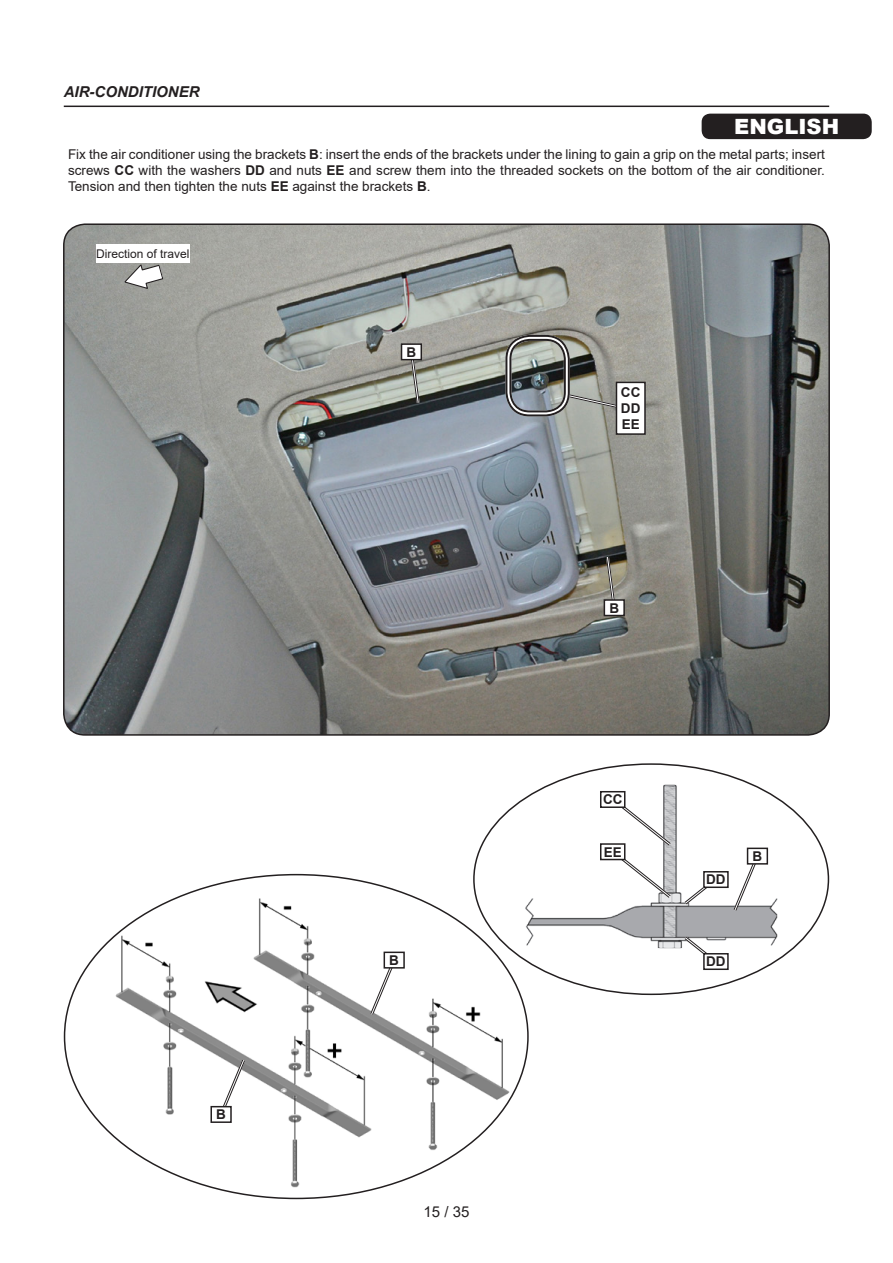
<style>
.page{position:relative;width:893px;height:1263px;background:#fff}
.page>*{position:absolute;margin:0;border:0;box-sizing:border-box;transform-origin:0 0}
.t1{font:900 21px "Arial";color:#fff}
.t2{font:italic 700 15px "Arial";color:#231f20}
.t3{font:15px "Arial";color:#231f20}
.t4{font:13.5px/16.2px "Arial";color:#231f20;text-align:justify}
.t5{font:700 13.5px "Arial";color:#231f20}
.t6{font:12px "Arial";color:#231f20}
.s1{font-weight:700}
</style>
<div class="page">
<hr style="left:64px;top:106px;width:765px;height:1px;background:#231f20">
<div style="left:702px;top:114px;width:170px;height:25px;background:#231f20;border-radius:9px"></div>
<img style="left:64px;top:226px;width:765px;height:508px">
<svg style="left:408px;top:360px;width:14px;height:46px"></svg>
<svg style="left:563px;top:392px;width:53px;height:20px"></svg>
<svg style="left:604px;top:554px;width:14px;height:45px"></svg>
<div style="left:401px;top:344px;width:20px;height:16px;background:#fff"></div>
<div style="left:401px;top:343px;width:21px;height:17px;border:2px solid #231f20"></div>
<div style="left:616px;top:382px;width:29px;height:52px;background:#fff"></div>
<div style="left:616px;top:382px;width:30px;height:53px;border:2px solid #231f20"></div>
<div style="left:604px;top:600px;width:20px;height:15px;background:#fff"></div>
<div style="left:604px;top:599px;width:21px;height:17px;border:2px solid #231f20"></div>
<div style="left:505px;top:335px;width:65px;height:81px;border:6px solid #fff;border-radius:21px"></div>
<div style="left:505px;top:335px;width:65px;height:81px;border:2px solid #231f20;border-radius:23px"></div>
<div style="left:509px;top:339px;width:57px;height:73px;border:2px solid #231f20;border-radius:19px"></div>
<div style="left:96px;top:244px;width:94px;height:18px;background:#fff"></div>
<svg style="left:121px;top:262px;width:44px;height:32px"></svg>
<img style="left:525px;top:785px;width:252px;height:163px">
<svg style="left:731px;top:852px;width:30px;height:62px"></svg>
<svg style="left:681px;top:875px;width:38px;height:32px"></svg>
<svg style="left:681px;top:934px;width:38px;height:20px"></svg>
<svg style="left:607px;top:793px;width:67px;height:108px"></svg>
<div style="left:748px;top:848px;width:19px;height:16px;background:#fff"></div>
<div style="left:747px;top:847px;width:21px;height:18px;border:2px solid #231f20"></div>
<div style="left:601px;top:792px;width:24px;height:15px;background:#fff"></div>
<div style="left:600px;top:791px;width:25px;height:17px;border:2px solid #231f20"></div>
<div style="left:704px;top:872px;width:24px;height:15px;background:#fff"></div>
<div style="left:703px;top:871px;width:26px;height:17px;border:2px solid #231f20"></div>
<div style="left:703px;top:953px;width:26px;height:17px;border:2px solid #231f20"></div>
<div style="left:601px;top:844px;width:24px;height:15px;background:#fff"></div>
<div style="left:600px;top:843px;width:25px;height:17px;border:2px solid #231f20"></div>
<img style="left:108px;top:893px;width:409px;height:305px">
<svg style="left:368px;top:956px;width:30px;height:62px"></svg>
<svg style="left:217px;top:1056px;width:31px;height:62px"></svg>
<div style="left:384px;top:952px;width:20px;height:16px;background:#fff"></div>
<div style="left:384px;top:951px;width:21px;height:17px;border:2px solid #231f20"></div>
<div style="left:211px;top:1107px;width:20px;height:15px;background:#fff"></div>
<div style="left:210px;top:1106px;width:22px;height:17px;border:2px solid #231f20"></div>
<p class="t2" style="left:64px;top:82px;width:137px">AIR-CONDITIONER</p>
<h1 class="t1" style="left:734px;top:111px;width:106px">ENGLISH</h1>
<p class="t4" style="left:68px;top:146px;width:758px">Fix the air conditioner using the brackets <span class="s1">B</span>: insert the ends of the brackets under the lining to gain a grip on the metal parts; insert screws <span class="s1">CC</span> with the washers <span class="s1">DD</span> and nuts <span class="s1">EE</span> and screw them into the threaded sockets on the bottom of the air conditioner.<br>Tension and then tighten the nuts <span class="s1">EE</span> against the brackets <span class="s1">B</span>.</p>
<p class="t6" style="left:96px;top:245px;width:95px">Direction of travel</p>
<p class="t5" style="left:216px;top:1105px;width:11px">B</p>
<p class="t5" style="left:407px;top:343px;width:11px">B</p>
<p class="t5" style="left:389px;top:951px;width:11px">B</p>
<p class="t3" style="left:424px;top:1201px;width:47px">15 / 35</p>
<p class="t5" style="left:621px;top:383px;width:21px">CC</p>
<p class="t5" style="left:621px;top:399px;width:21px">DD</p>
<p class="t5" style="left:622px;top:415px;width:20px">EE</p>
<p class="t5" style="left:609px;top:598px;width:11px">B</p>
<p class="t5" style="left:603px;top:790px;width:21px">CC</p>
<p class="t5" style="left:604px;top:842px;width:20px">EE</p>
<p class="t5" style="left:706px;top:870px;width:21px">DD</p>
<p class="t5" style="left:753px;top:847px;width:11px">B</p>
<p class="t5" style="left:706px;top:952px;width:21px">DD</p>
</div>
